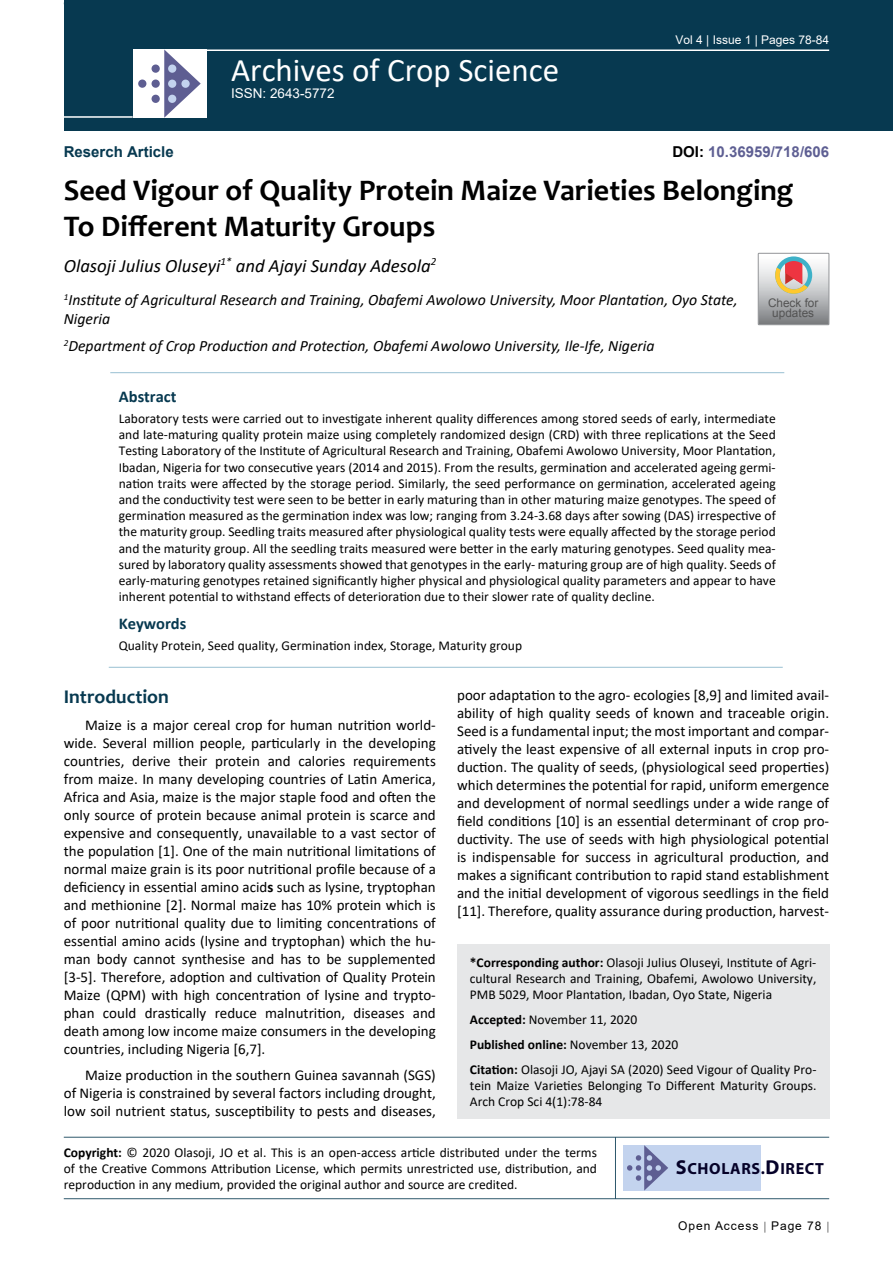
<style>
.page{position:relative;width:893px;height:1263px;background:#fff}
.page>*{position:absolute;margin:0;border:0;box-sizing:border-box;transform-origin:0 0}
.t1{font:33px "Calibri";color:#fff}
.t2{font:700 30px/36px "Candara";color:#000}
.t3{font:700 19.5px "Candara";color:#073950}
.t4{font:italic 18.75px "Calibri";color:#000}
.t5{font:700 16.5px "Calibri";color:#073950}
.t6{font:700 16.2px "Myriad Pro";letter-spacing:.04em;color:#050128}
.t7{font:italic 15.75px/18.9px "Calibri";color:#000}
.t8{font:15px/18px "Calibri";color:#000;text-align:justify}
.t9{font:700 15px "Arial";color:#5e5f93}
.t10{font:700 15px "Arial";color:#073950}
.t11{font:13.5px/16.2px "Calibri";color:#000;text-align:justify}
.t12{font:13.5px "Arial";color:#fff}
.t13{font:12px "Arial";color:#fff}
.t14{font:12px "Arial";letter-spacing:.08em;color:#000}
.t15{font:11.85px/10.2px "Arial";color:#535353;text-align:center}
.s1{color:#000}
.s2{font-weight:700}
.s3{font-size:20.25px}
</style>
<div class="page">
<div style="left:64px;top:0;width:829px;height:131px;background:#073950"></div>
<div style="left:457px;top:944px;width:372px;height:175px;background:#e6e7e8"></div>
<hr style="left:64px;top:1137px;width:765px;height:1px;background:#073950">
<hr style="left:64px;top:1198px;width:765px;height:1px;background:#073950">
<hr style="left:615px;top:1137px;width:1px;height:62px;background:#073950">
<hr style="left:204px;top:49px;width:625px;height:2px;background:#fff">
<hr style="left:64px;top:116px;width:69px;height:2px;background:#fff">
<div style="left:133px;top:49px;width:74px;height:69px;background:#fff"></div>
<svg style="left:164px;top:49px;width:37px;height:69px"></svg>
<div style="left:152px;top:65px;width:8px;height:8px;background:#5e5e92;border-radius:50%"></div>
<div style="left:138px;top:80px;width:8px;height:8px;background:#5e5e92;border-radius:50%"></div>
<div style="left:152px;top:80px;width:8px;height:8px;background:#5e5e92;border-radius:50%"></div>
<div style="left:168px;top:80px;width:8px;height:8px;background:#c3d3ee;border-radius:50%"></div>
<div style="left:181px;top:80px;width:9px;height:8px;background:#c3d3ee;border-radius:50%"></div>
<div style="left:168px;top:95px;width:8px;height:8px;background:#c3d3ee;border-radius:50%"></div>
<div style="left:168px;top:65px;width:8px;height:8px;background:#c3d3ee;border-radius:50%"></div>
<div style="left:152px;top:95px;width:8px;height:8px;background:#5e5e92;border-radius:50%"></div>
<div style="left:623px;top:1145px;width:138px;height:45px;background:#c3d3ee"></div>
<svg style="left:627px;top:1145px;width:41px;height:45px"></svg>
<hr style="left:110px;top:372px;width:674px;height:1px;background:#98c0d2">
<hr style="left:109px;top:667px;width:674px;height:1px;background:#98c0d2">
<svg style="left:758px;top:253px;width:71px;height:72px;background:#bdb6b3"></svg>
<h1 class="t1" style="left:231px;top:47px;width:330px">Archives of Crop Science</h1>
<p class="t12" style="left:231px;top:84px;width:105px">ISSN: 2643-5772</p>
<p class="t13" style="left:675px;top:31px;width:155px">Vol 4 | Issue 1 | Pages 78-84</p>
<p class="t9" style="left:672px;top:141px;width:158px"><span class="s1">DOI:</span> 10.36959/718/606</p>
<h2 class="t2" style="left:64px;top:172px;width:731px">Seed Vigour of Quality Protein Maize Varieties Belonging<br>To Different Maturity Groups</h2>
<h3 class="t4" style="left:64px;top:252px;width:374px">Olasoji Julius Oluseyi<sup>1*</sup> and Ajayi Sunday Adesola<sup>2</sup></h3>
<p class="t7" style="left:64px;top:289px;width:675px"><sup>1</sup>Institute of Agricultural Research and Training, Obafemi Awolowo University, Moor Plantation, Oyo State,<br>Nigeria</p>
<p class="t7" style="left:64px;top:336px;width:592px"><sup>2</sup>Department of Crop Production and Protection, Obafemi Awolowo University, Ile-Ife, Nigeria</p>
<p class="t10" style="left:64px;top:141px;width:112px">Reserch Article</p>
<p class="t15" style="left:768px;top:297px;width:52px">Check for updates</p>
<p class="t5" style="left:119px;top:385px;width:59px">Abstract</p>
<p class="t11" style="left:119px;top:410px;width:658px">Laboratory tests were carried out to investigate inherent quality differences among stored seeds of early, intermediate and late-maturing quality protein maize using completely randomized design (CRD) with three replications at the Seed Testing Laboratory of the Institute of Agricultural Research and Training, Obafemi Awolowo University, Moor Plantation, Ibadan, Nigeria for two consecutive years (2014 and 2015). From the results, germination and accelerated ageing germi&shy;nation traits were affected by the storage period. Similarly, the seed performance on germination, accelerated ageing and the conductivity test were seen to be better in early maturing than in other maturing maize genotypes. The speed of germination measured as the germination index was low; ranging from 3.24-3.68 days after sowing (DAS) irrespective of the maturity group. Seedling traits measured after physiological quality tests were equally affected by the storage period and the maturity group. All the seedling traits measured were better in the early maturing genotypes. Seed quality mea&shy;sured by laboratory quality assessments showed that genotypes in the early- maturing group are of high quality. Seeds of early-maturing genotypes retained significantly higher physical and physiological quality parameters and appear to have inherent potential to withstand effects of deterioration due to their slower rate of quality decline.</p>
<p class="t5" style="left:119px;top:612px;width:69px">Keywords</p>
<p class="t11" style="left:119px;top:637px;width:405px">Quality Protein, Seed quality, Germination index, Storage, Maturity group</p>
<h3 class="t3" style="left:64px;top:684px;width:107px">Introduction</h3>
<p class="t8" style="left:64px;top:715px;width:374px;text-indent:21px">Maize is a major cereal crop for human nutrition world&shy;wide. Several million people, particularly in the developing countries, derive their protein and calories requirements from maize. In many developing countries of Latin America, Africa and Asia, maize is the major staple food and often the only source of protein because animal protein is scarce and expensive and consequently, unavailable to a vast sector of the population [1]. One of the main nutritional limitations of normal maize grain is its poor nutritional profile because of a deficiency in essential amino acid<span class="s2">s</span> such as lysine, tryptophan and methionine [2]. Normal maize has 10% protein which is of poor nutritional quality due to limiting concentrations of essential amino acids (lysine and tryptophan) which the hu&shy;man body cannot synthesise and has to be supplemented [3-5]. Therefore, adoption and cultivation of Quality Protein Maize (QPM) with high concentration of lysine and trypto&shy;phan could drastically reduce malnutrition, diseases and death among low income maize consumers in the developing countries, including Nigeria [6,7].</p>
<p class="t8" style="left:64px;top:1066px;width:374px;text-indent:21px">Maize production in the southern Guinea savannah (SGS) of Nigeria is constrained by several factors including drought, low soil nutrient status, susceptibility to pests and diseases,</p>
<p class="t8" style="left:457px;top:686px;width:374px">poor adaptation to the agro- ecologies [8,9] and limited avail&shy;ability of high quality seeds of known and traceable origin.<br>Seed is a fundamental input; the most important and compar&shy;atively the least expensive of all external inputs in crop pro&shy;duction. The quality of seeds, (physiological seed properties) which determines the potential for rapid, uniform emergence and development of normal seedlings under a wide range of field conditions [10] is an essential determinant of crop pro&shy;ductivity. The use of seeds with high physiological potential is indispensable for success in agricultural production, and makes a significant contribution to rapid stand establishment and the initial development of vigorous seedlings in the field [11]. Therefore, quality assurance during production, harvest-</p>
<p class="t11" style="left:470px;top:954px;width:348px"><span class="s2">*Corresponding author:</span> Olasoji Julius Oluseyi, Institute of Agri&shy;cultural Research and Training, Obafemi, Awolowo University, PMB 5029, Moor Plantation, Ibadan, Oyo State, Nigeria</p>
<p class="t11" style="left:470px;top:1007px;width:348px;line-height:24.8px;text-align:left"><span class="s2">Accepted:</span> November 11, 2020<br><span class="s2">Published online:</span> November 13, 2020<br><span class="s2">Citation:</span> Olasoji JO, Ajayi SA (2020) Seed Vigour of Quality Pro-</p>
<p class="t11" style="left:470px;top:1077px;width:348px">tein Maize Varieties Belonging To Different Maturity Groups.<br>Arch Crop Sci 4(1):78-84</p>
<p class="t11" style="left:64px;top:1144px;width:535px"><span class="s2">Copyright:</span> © 2020 Olasoji, JO et al. This is an open-access article distributed under the terms of the Creative Commons Attribution License, which permits unrestricted use, distribution, and reproduction in any medium, provided the original author and source are credited.</p>
<p class="t6" style="left:676px;top:1158px;width:150px"><span class="s3">S</span>CHOLARS.<span class="s3">D</span>IRECT</p>
<p class="t14" style="left:678px;top:1217px;width:145px">Open Access Page 78</p>
</div>
